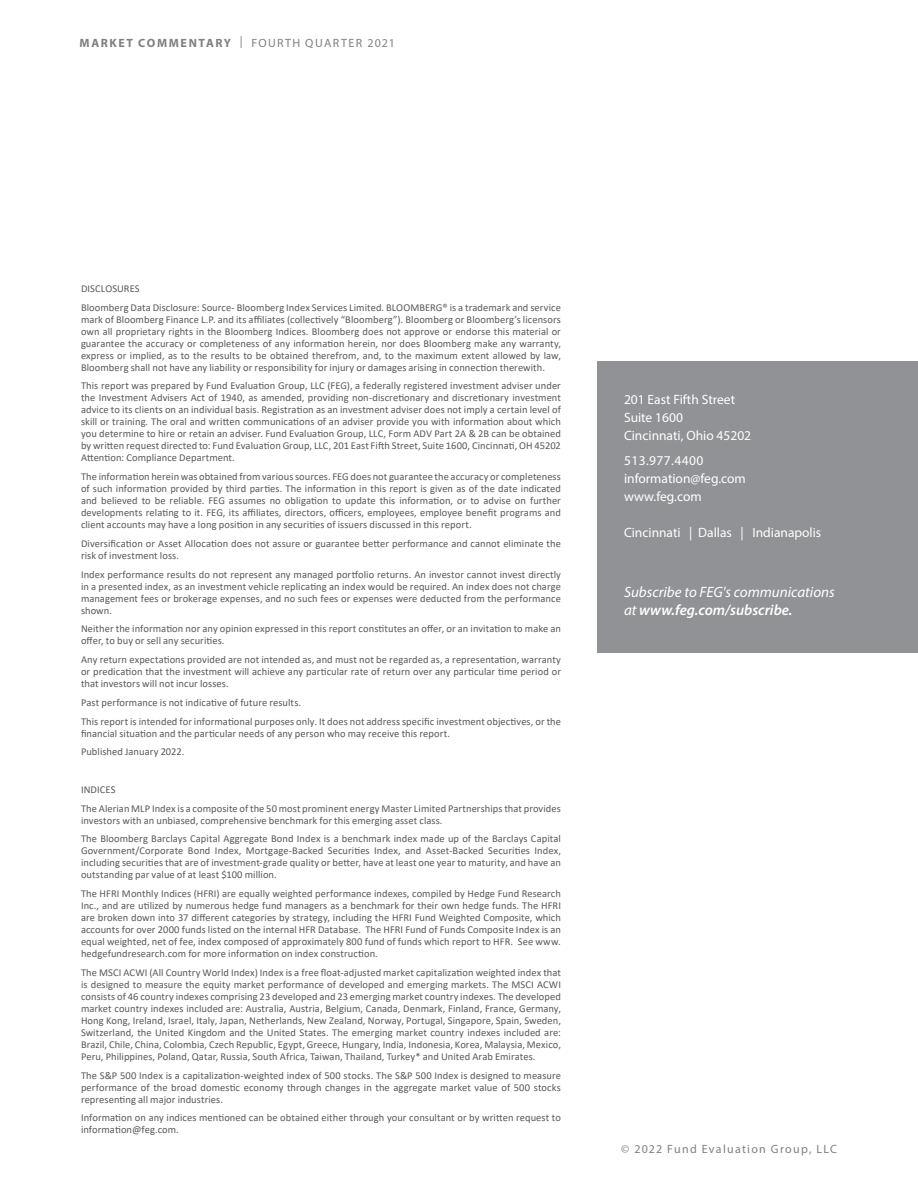
<style>
.page{position:relative;width:918px;height:1188px;background:#fff}
.page>*{position:absolute;margin:0;border:0;box-sizing:border-box;transform-origin:0 0}
.TOC_Global_Equity{font:italic 15px/18px "Myriad Pro";color:#fff}
.TOC_Global_Equity-2{font:13.5px "Myriad Pro";color:#fff}
.TOC_Global_Equity-3{font:13.5px "Myriad Pro";letter-spacing:.03em;color:#fff}
.t1{font:12px "Myriad Pro";letter-spacing:.105em;color:#808083}
.Disclosures_and_Indi{font:10.5px/12px "Calibri";letter-spacing:.005em;color:#58595b;text-align:justify}
.s1{font-weight:700}
.s2{font-weight:600}
</style>
<div class="page">
<div style="left:597px;top:361px;width:321px;height:291px;background:#919295"></div>
<p class="t1" style="left:80px;top:35px;width:317px"><span class="s1">MARKET COMMENTARY</span> | FOURTH QUARTER 2021</p>
<p class="Disclosures_and_Indi" style="left:81px;top:282px;width:60px">DISCLOSURES</p>
<p class="Disclosures_and_Indi" style="left:81px;top:301px;width:482px">Bloomberg Data Disclosure: Source- Bloomberg Index Services Limited. BLOOMBERG® is a trademark and service mark of Bloomberg Finance L.P. and its affiliates (collectively “Bloomberg”). Bloomberg or Bloomberg’s licensors own all proprietary rights in the Bloomberg Indices. Bloomberg does not approve or endorse this material or guarantee the accuracy or completeness of any information herein, nor does Bloomberg make any warranty, express or implied, as to the results to be obtained therefrom, and, to the maximum extent allowed by law, Bloomberg shall not have any liability or responsibility for injury or damages arising in connection therewith.</p>
<p class="Disclosures_and_Indi" style="left:81px;top:380px;width:482px">This report was prepared by Fund Evaluation Group, LLC (FEG), a federally registered investment adviser under the Investment Advisers Act of 1940, as amended, providing non-discretionary and discretionary investment advice to its clients on an individual basis. Registration as an investment adviser does not imply a certain level of skill or training. The oral and written communications of an adviser provide you with information about which you determine to hire or retain an adviser. Fund Evaluation Group, LLC, Form ADV Part 2A &amp; 2B can be obtained by written request directed to: Fund Evaluation Group, LLC, 201 East Fifth Street, Suite 1600, Cincinnati, OH 45202<br>Attention: Compliance Department.</p>
<p class="Disclosures_and_Indi" style="left:81px;top:470px;width:482px">The information herein was obtained from various sources. FEG does not guarantee the accuracy or completeness of such information provided by third parties. The information in this report is given as of the date indicated and believed to be reliable. FEG assumes no obligation to update this information, or to advise on further developments relating to it. FEG, its affiliates, directors, officers, employees, employee benefit programs and client accounts may have a long position in any securities of issuers discussed in this report.</p>
<p class="Disclosures_and_Indi" style="left:81px;top:537px;width:482px">Diversification or Asset Allocation does not assure or guarantee better performance and cannot eliminate the risk of investment loss.</p>
<p class="Disclosures_and_Indi" style="left:81px;top:568px;width:481px">Index performance results do not represent any managed portfolio returns. An investor cannot invest directly in a presented index, as an investment vehicle replicating an index would be required. An index does not charge management fees or brokerage expenses, and no such fees or expenses were deducted from the performance shown.</p>
<p class="Disclosures_and_Indi" style="left:81px;top:623px;width:482px">Neither the information nor any opinion expressed in this report constitutes an offer, or an invitation to make an offer, to buy or sell any securities.</p>
<p class="Disclosures_and_Indi" style="left:81px;top:653px;width:482px">Any return expectations provided are not intended as, and must not be regarded as, a representation, warranty or predication that the investment will achieve any particular rate of return over any particular time period or that investors will not incur losses.</p>
<p class="Disclosures_and_Indi" style="left:81px;top:696px;width:222px">Past performance is not indicative of future results.</p>
<p class="Disclosures_and_Indi" style="left:81px;top:715px;width:482px">This report is intended for informational purposes only. It does not address specific investment objectives, or the financial situation and the particular needs of any person who may receive this report.</p>
<p class="Disclosures_and_Indi" style="left:81px;top:746px;width:105px">Published January 2022.</p>
<p class="Disclosures_and_Indi" style="left:81px;top:783px;width:36px">INDICES</p>
<p class="Disclosures_and_Indi" style="left:81px;top:802px;width:481px">The Alerian MLP Index is a composite of the 50 most prominent energy Master Limited Partnerships that provides investors with an unbiased, comprehensive benchmark for this emerging asset class.</p>
<p class="Disclosures_and_Indi" style="left:81px;top:833px;width:481px">The Bloomberg Barclays Capital Aggregate Bond Index is a benchmark index made up of the Barclays Capital Government/Corporate Bond Index, Mortgage‐Backed Securities Index, and Asset‐Backed Securities Index, including securities that are of investment‐grade quality or better, have at least one year to maturity, and have an outstanding par value of at least $100 million.</p>
<p class="Disclosures_and_Indi" style="left:81px;top:887px;width:482px">The HFRI Monthly Indices (HFRI) are equally weighted performance indexes, compiled by Hedge Fund Research Inc., and are utilized by numerous hedge fund managers as a benchmark for their own hedge funds. The HFRI are broken down into 37 different categories by strategy, including the HFRI Fund Weighted Composite, which accounts for over 2000 funds listed on the internal HFR Database. The HFRI Fund of Funds Composite Index is an equal weighted, net of fee, index composed of approximately 800 fund of funds which report to HFR. See www. hedgefundresearch.com for more information on index construction.</p>
<p class="Disclosures_and_Indi" style="left:81px;top:966px;width:482px">The MSCI ACWI (All Country World Index) Index is a free float-adjusted market capitalization weighted index that is designed to measure the equity market performance of developed and emerging markets. The MSCI ACWI consists of 46 country indexes comprising 23 developed and 23 emerging market country indexes. The developed market country indexes included are: Australia, Austria, Belgium, Canada, Denmark, Finland, France, Germany, Hong Kong, Ireland, Israel, Italy, Japan, Netherlands, New Zealand, Norway, Portugal, Singapore, Spain, Sweden, Switzerland, the United Kingdom and the United States. The emerging market country indexes included are:<br>Brazil, Chile, China, Colombia, Czech Republic, Egypt, Greece, Hungary, India, Indonesia, Korea, Malaysia, Mexico, Peru, Philippines, Poland, Qatar, Russia, South Africa, Taiwan, Thailand, Turkey* and United Arab Emirates.</p>
<p class="Disclosures_and_Indi" style="left:81px;top:1069px;width:481px">The S&amp;P 500 Index is a capitalization-weighted index of 500 stocks. The S&amp;P 500 Index is designed to measure performance of the broad domestic economy through changes in the aggregate market value of 500 stocks representing all major industries.</p>
<p class="Disclosures_and_Indi" style="left:81px;top:1112px;width:481px">Information on any indices mentioned can be obtained either through your consultant or by written request to information@feg.com.</p>
<p class="TOC_Global_Equity-2" style="left:624px;top:391px;width:113px">201 East Fifth Street</p>
<p class="TOC_Global_Equity-2" style="left:624px;top:409px;width:60px">Suite 1600</p>
<p class="TOC_Global_Equity-2" style="left:624px;top:427px;width:129px">Cincinnati, Ohio 45202</p>
<p class="TOC_Global_Equity-3" style="left:624px;top:452px;width:81px">513.977.4400</p>
<p class="TOC_Global_Equity-2" style="left:624px;top:470px;width:123px">information@feg.com</p>
<p class="TOC_Global_Equity-2" style="left:624px;top:488px;width:79px">www.feg.com</p>
<p class="TOC_Global_Equity-2" style="left:624px;top:524px;width:199px">Cincinnati | Dallas | Indianapolis</p>
<p class="TOC_Global_Equity" style="left:624px;top:583px;width:212px">Subscribe to FEG's communications at <span class="s2">www.feg.com/subscribe.</span></p>
<p class="t1" style="left:621px;top:1142px;width:217px">© 2022 Fund Evaluation Group, LLC</p>
</div>
